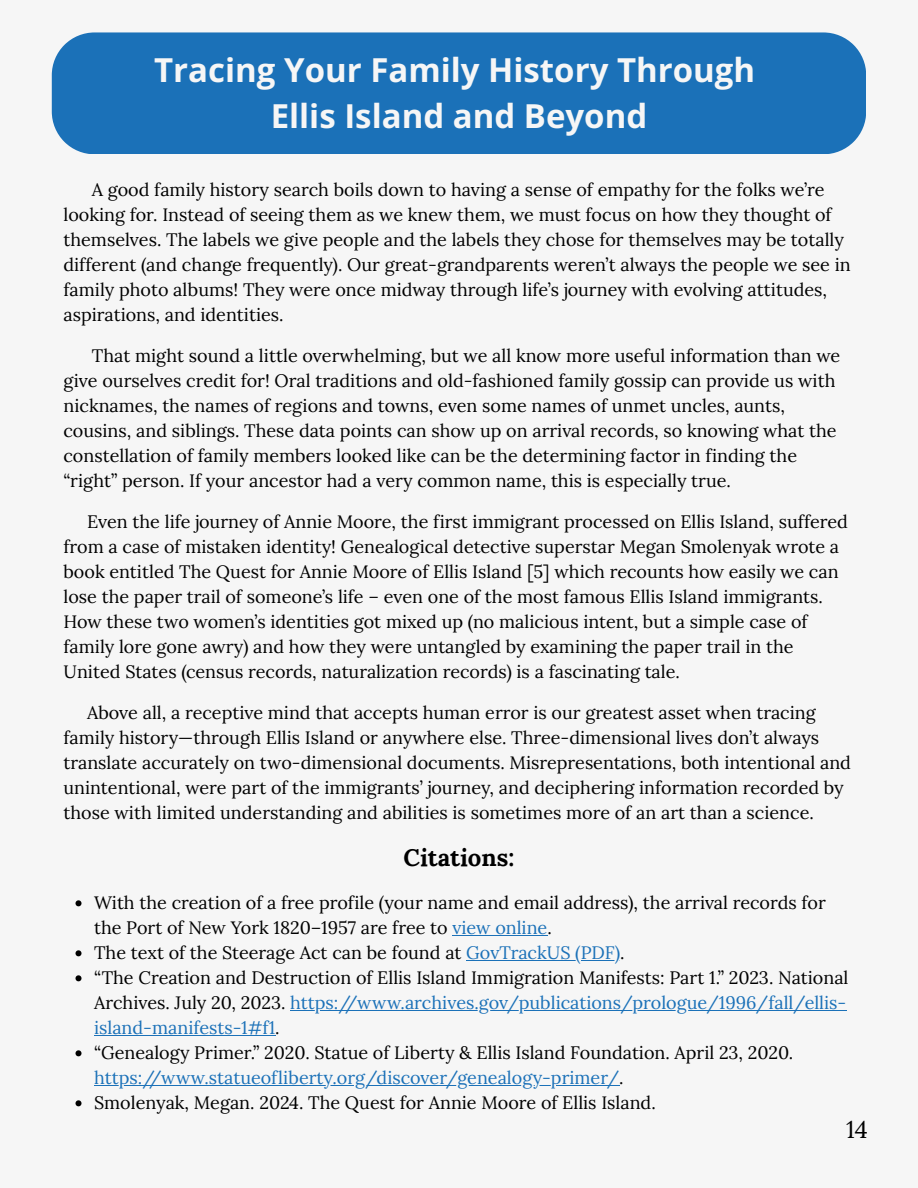
<style>
.page{position:relative;width:918px;height:1188px;background:#f6f6f6}
.page>*{position:absolute;margin:0;border:0;box-sizing:border-box;transform-origin:0 0}
.t1{font:700 33px/46.2px "Open Sans";color:#f6f6f6;text-align:center}
.t2{font:700 24px "Lora";color:#000}
.t3{font:24px "Lora";color:#000}
.t4{font:18px/25px "Lora";color:#000}
.s1{color:#1b71b8}
</style>
<div class="page">
<div style="left:52px;top:32px;width:814px;height:122px;background:#1b71b8"></div>
<svg style="left:76px;top:900px;width:6px;height:6px"></svg>
<hr style="left:452px;top:935px;width:95px;height:1px;background:#1b71b8">
<svg style="left:76px;top:950px;width:6px;height:6px"></svg>
<hr style="left:466px;top:960px;width:154px;height:1px;background:#1b71b8">
<svg style="left:76px;top:975px;width:6px;height:6px"></svg>
<hr style="left:290px;top:1010px;width:556px;height:1px;background:#1b71b8">
<hr style="left:94px;top:1035px;width:181px;height:1px;background:#1b71b8">
<svg style="left:76px;top:1050px;width:6px;height:6px"></svg>
<hr style="left:94px;top:1085px;width:525px;height:1px;background:#1b71b8">
<svg style="left:76px;top:1100px;width:6px;height:6px"></svg>
<h1 class="t1" style="left:154px;top:46px;width:603px">Tracing Your Family History Through<br>Ellis Island and Beyond</h1>
<p class="t4" style="left:64px;top:177px;width:789px;text-indent:28px">A good family history search boils down to having a sense of empathy for the folks we’re looking for. Instead of seeing them as we knew them, we must focus on how they thought of themselves. The labels we give people and the labels they chose for themselves may be totally different (and change frequently). Our great-grandparents weren’t always the people we see in family photo albums! They were once midway through life’s journey with evolving attitudes, aspirations, and identities.</p>
<p class="t4" style="left:64px;top:343px;width:778px;text-indent:28px">That might sound a little overwhelming, but we all know more useful information than we give ourselves credit for! Oral traditions and old-fashioned family gossip can provide us with nicknames, the names of regions and towns, even some names of unmet uncles, aunts, cousins, and siblings. These data points can show up on arrival records, so knowing what the constellation of family members looked like can be the determining factor in finding the “right” person. If your ancestor had a very common name, this is especially true.</p>
<p class="t4" style="left:64px;top:509px;width:786px;text-indent:24px">Even the life journey of Annie Moore, the first immigrant processed on Ellis Island, suffered from a case of mistaken identity! Genealogical detective superstar Megan Smolenyak wrote a book entitled The Quest for Annie Moore of Ellis Island [5] which recounts how easily we can lose the paper trail of someone’s life – even one of the most famous Ellis Island immigrants.<br>How these two women’s identities got mixed up (no malicious intent, but a simple case of family lore gone awry) and how they were untangled by examining the paper trail in the United States (census records, naturalization records) is a fascinating tale.</p>
<p class="t4" style="left:64px;top:700px;width:789px;text-indent:24px">Above all, a receptive mind that accepts human error is our greatest asset when tracing family history—through Ellis Island or anywhere else. Three-dimensional lives don’t always translate accurately on two-dimensional documents. Misrepresentations, both intentional and unintentional, were part of the immigrants’ journey, and deciphering information recorded by those with limited understanding and abilities is sometimes more of an art than a science.</p>
<h2 class="t2" style="left:404px;top:842px;width:112px">Citations:</h2>
<p class="t4" style="left:94px;top:890px;width:756px">With the creation of a free profile (your name and email address), the arrival records for the Port of New York 1820–1957 are free to <span class="s1">view online</span>.<br>The text of the Steerage Act can be found at <span class="s1">GovTrackUS (PDF)</span>.<br>“The Creation and Destruction of Ellis Island Immigration Manifests: Part 1.” 2023. National Archives. July 20, 2023. <span class="s1">https://www.archives.gov/publications/prologue/1996/fall/ellis&shy;island-manifests-1#f1</span>.<br>“Genealogy Primer.” 2020. Statue of Liberty &amp; Ellis Island Foundation. April 23, 2020. <span class="s1">https://www.statueofliberty.org/discover/genealogy-primer/</span>.<br>Smolenyak, Megan. 2024. The Quest for Annie Moore of Ellis Island.</p>
<h2 class="t3" style="left:846px;top:1114px;width:23px">14</h2>
</div>
